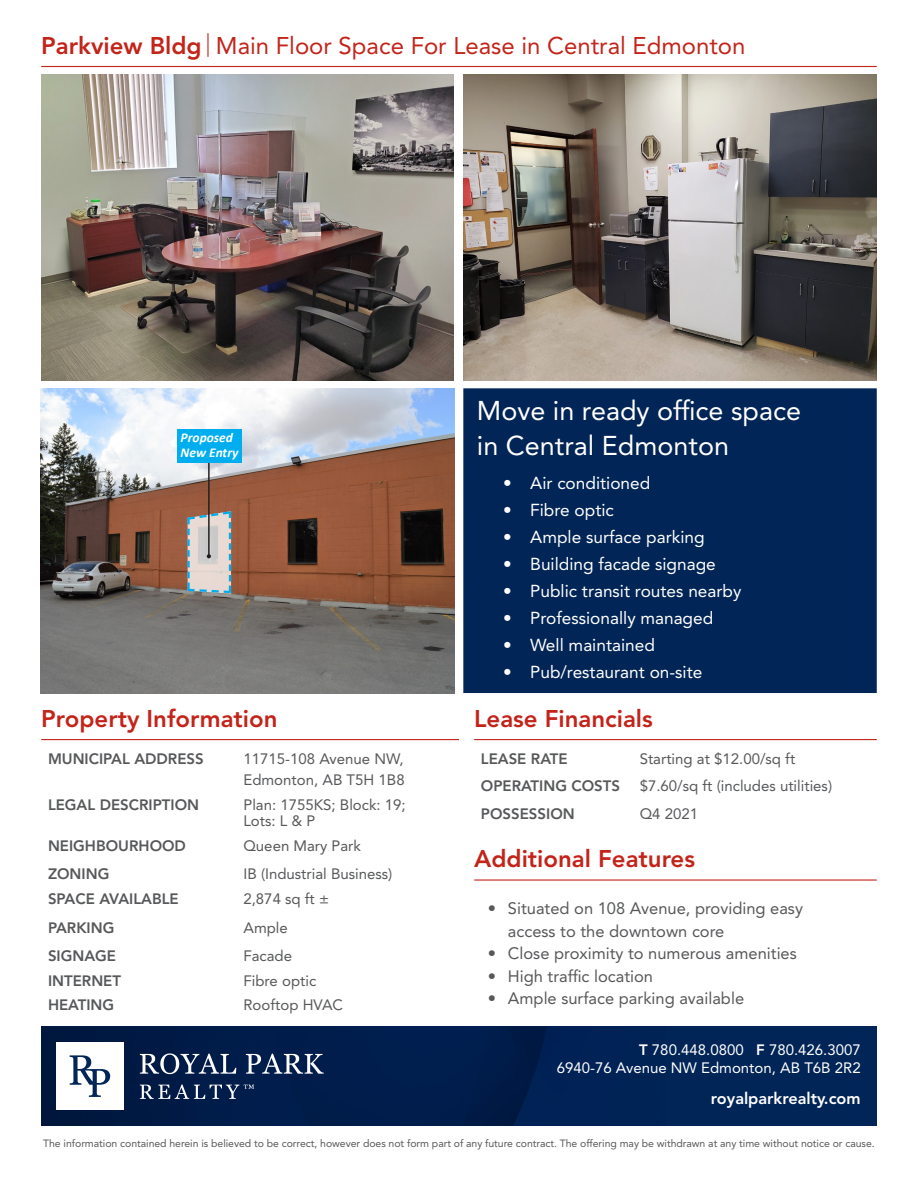
<style>
.page{position:relative;width:918px;height:1188px;background:#fff}
.page>*{position:absolute;margin:0;border:0;box-sizing:border-box;transform-origin:0 0}
.BLUE_Header_Bar_Text{font:27px "Avenir LT Std";color:#fff}
.Headers{font:800 24px "Avenir LT Std";color:#c3241a}
.Headers-2{font:24px "Avenir LT Std";color:#c3241a}
.t1{font:17.25px "Avenir LT Std";color:#fff}
.t2{font:16.5px/22.5px "Avenir LT Std";color:#57585a}
.t3{font:800 16.2px "Avenir LT Std";color:#fff}
.Body_Copy{font:15px "Avenir LT Std";color:#57585a}
.Body_Copy-2{font:800 15px "Avenir LT Std";color:#57585a}
.t4{font:15px/18px "Avenir LT Std";color:#fff;text-align:right}
.BLUE_Header_Bar_Text-2{font:italic 700 13.5px "Calibri";color:#fff}
.t5{font:10.5px "Avenir LT Std";letter-spacing:-.005em;color:#57585a}
.s1{font-weight:800}
</style>
<div class="page">
<div style="left:41px;top:1026px;width:836px;height:100px;background:#002556"></div>
<svg style="left:540px;top:1026px;width:7px;height:8px"></svg>
<div style="left:41px;top:1026px;width:140px;height:100px;background:#001841"></div>
<img style="left:178px;top:1026px;width:10px;height:25px">
<img style="left:181px;top:1051px;width:7px;height:2px">
<div style="left:121px;top:1081px;width:49px;height:45px;background:#001942"></div>
<img style="left:170px;top:1074px;width:27px;height:52px">
<div style="left:197px;top:1026px;width:76px;height:100px;background:#001c4a"></div>
<div style="left:273px;top:1026px;width:215px;height:100px;background:#001d4c"></div>
<svg style="left:140px;top:1053px;width:96px;height:21px"></svg>
<svg style="left:246px;top:1054px;width:78px;height:20px"></svg>
<svg style="left:140px;top:1084px;width:114px;height:15px"></svg>
<div style="left:56px;top:1042px;width:68px;height:68px;background:#fff"></div>
<svg style="left:70px;top:1055px;width:40px;height:42px"></svg>
<hr style="left:41px;top:66px;width:836px;height:1px;background:#c3241a">
<hr style="left:207px;top:33px;width:2px;height:24px;background:#c3241a">
<img style="left:40px;top:388px;width:414px;height:305px">
<img style="left:463px;top:75px;width:414px;height:306px">
<img style="left:41px;top:75px;width:413px;height:306px">
<div style="left:463px;top:388px;width:414px;height:305px;background:#002556"></div>
<hr style="left:41px;top:739px;width:418px;height:1px;background:#c3241a">
<hr style="left:474px;top:879px;width:403px;height:2px;background:#c3241a">
<hr style="left:474px;top:739px;width:403px;height:1px;background:#c3241a">
<hr style="left:208px;top:454px;width:2px;height:102px;background:#231f20">
<div style="left:177px;top:429px;width:64px;height:33px;background:#00aeef"></div>
<svg style="left:185px;top:510px;width:48px;height:84px;background:#bfbdbb"></svg>
<p class="Headers-2" style="left:41px;top:31px;width:706px"><span class="s1">Parkview Bldg</span> Main Floor Space For Lease in Central Edmonton</p>
<p class="BLUE_Header_Bar_Text-2" style="left:181px;top:428px;width:54px">Proposed</p>
<p class="BLUE_Header_Bar_Text-2" style="left:181px;top:443px;width:59px">New Entry</p>
<p class="Headers" style="left:41px;top:704px;width:238px">Property Information</p>
<p class="Body_Copy-2" style="left:48px;top:750px;width:157px">MUNICIPAL ADDRESS</p>
<p class="Body_Copy" style="left:243px;top:750px;width:162px">11715-108 Avenue NW,</p>
<p class="Body_Copy" style="left:243px;top:771px;width:163px">Edmonton, AB T5H 1B8</p>
<p class="Body_Copy-2" style="left:48px;top:796px;width:153px">LEGAL DESCRIPTION</p>
<p class="Body_Copy" style="left:243px;top:796px;width:164px">Plan: 1755KS; Block: 19;</p>
<p class="Body_Copy" style="left:243px;top:812px;width:73px">Lots: L &amp; P</p>
<p class="Body_Copy-2" style="left:48px;top:837px;width:140px">NEIGHBOURHOOD</p>
<p class="Body_Copy" style="left:243px;top:837px;width:119px">Queen Mary Park</p>
<p class="Body_Copy-2" style="left:48px;top:865px;width:63px">ZONING</p>
<p class="Body_Copy" style="left:243px;top:865px;width:150px">IB (Industrial Business)</p>
<p class="Body_Copy-2" style="left:48px;top:890px;width:132px">SPACE AVAILABLE</p>
<p class="Body_Copy" style="left:243px;top:890px;width:87px">2,874 sq ft ±</p>
<p class="Body_Copy-2" style="left:48px;top:919px;width:68px">PARKING</p>
<p class="Body_Copy" style="left:243px;top:919px;width:46px">Ample</p>
<p class="Body_Copy-2" style="left:48px;top:947px;width:70px">SIGNAGE</p>
<p class="Body_Copy" style="left:243px;top:947px;width:50px">Facade</p>
<p class="Body_Copy-2" style="left:48px;top:972px;width:75px">INTERNET</p>
<p class="Body_Copy" style="left:243px;top:972px;width:74px">Fibre optic</p>
<p class="Body_Copy-2" style="left:48px;top:996px;width:68px">HEATING</p>
<p class="Body_Copy" style="left:243px;top:997px;width:101px">Rooftop HVAC</p>
<p class="BLUE_Header_Bar_Text" style="left:477px;top:395px;width:326px">Move in ready office space</p>
<p class="BLUE_Header_Bar_Text" style="left:477px;top:430px;width:254px">in Central Edmonton</p>
<p class="t1" style="left:503px;top:473px;width:149px">• Air conditioned</p>
<p class="t1" style="left:503px;top:500px;width:112px">• Fibre optic</p>
<p class="t1" style="left:503px;top:527px;width:203px">• Ample surface parking</p>
<p class="t1" style="left:503px;top:554px;width:214px">• Building facade signage</p>
<p class="t1" style="left:503px;top:581px;width:240px">• Public transit routes nearby</p>
<p class="t1" style="left:503px;top:608px;width:212px">• Professionally managed</p>
<p class="t1" style="left:503px;top:635px;width:153px">• Well maintained</p>
<p class="t1" style="left:503px;top:662px;width:201px">• Pub/restaurant on-site</p>
<p class="Headers" style="left:474px;top:704px;width:180px">Lease Financials</p>
<p class="Body_Copy-2" style="left:481px;top:750px;width:88px">LEASE RATE</p>
<p class="Body_Copy" style="left:640px;top:750px;width:157px">Starting at $12.00/sq ft</p>
<p class="Body_Copy-2" style="left:481px;top:777px;width:141px">OPERATING COSTS</p>
<p class="Body_Copy" style="left:640px;top:778px;width:194px">$7.60/sq ft (includes utilities)</p>
<p class="Body_Copy-2" style="left:481px;top:805px;width:95px">POSSESSION</p>
<p class="Body_Copy" style="left:640px;top:805px;width:60px">Q4 2021</p>
<p class="Headers" style="left:474px;top:845px;width:222px">Additional Features</p>
<p class="t2" style="left:508px;top:898px;width:297px;text-indent:-20px">• Situated on 108 Avenue, providing easy access to the downtown core</p>
<p class="t2" style="left:488px;top:943px;width:311px">• Close proximity to numerous amenities</p>
<p class="t2" style="left:488px;top:965px;width:167px">• High traffic location</p>
<p class="t2" style="left:488px;top:988px;width:258px">• Ample surface parking available</p>
<p class="t4" style="left:557px;top:1041px;width:306px"><span class="s1">T</span> 780.448.0800 <span class="s1">F</span> 780.426.3007<br>6940-76 Avenue NW Edmonton, AB T6B 2R2</p>
<p class="t3" style="left:711px;top:1089px;width:151px">royalparkrealty.com</p>
<p class="t5" style="left:43px;top:1138px;width:833px">The information contained herein is believed to be correct, however does not form part of any future contract. The offering may be withdrawn at any time without notice or cause.</p>
</div>
